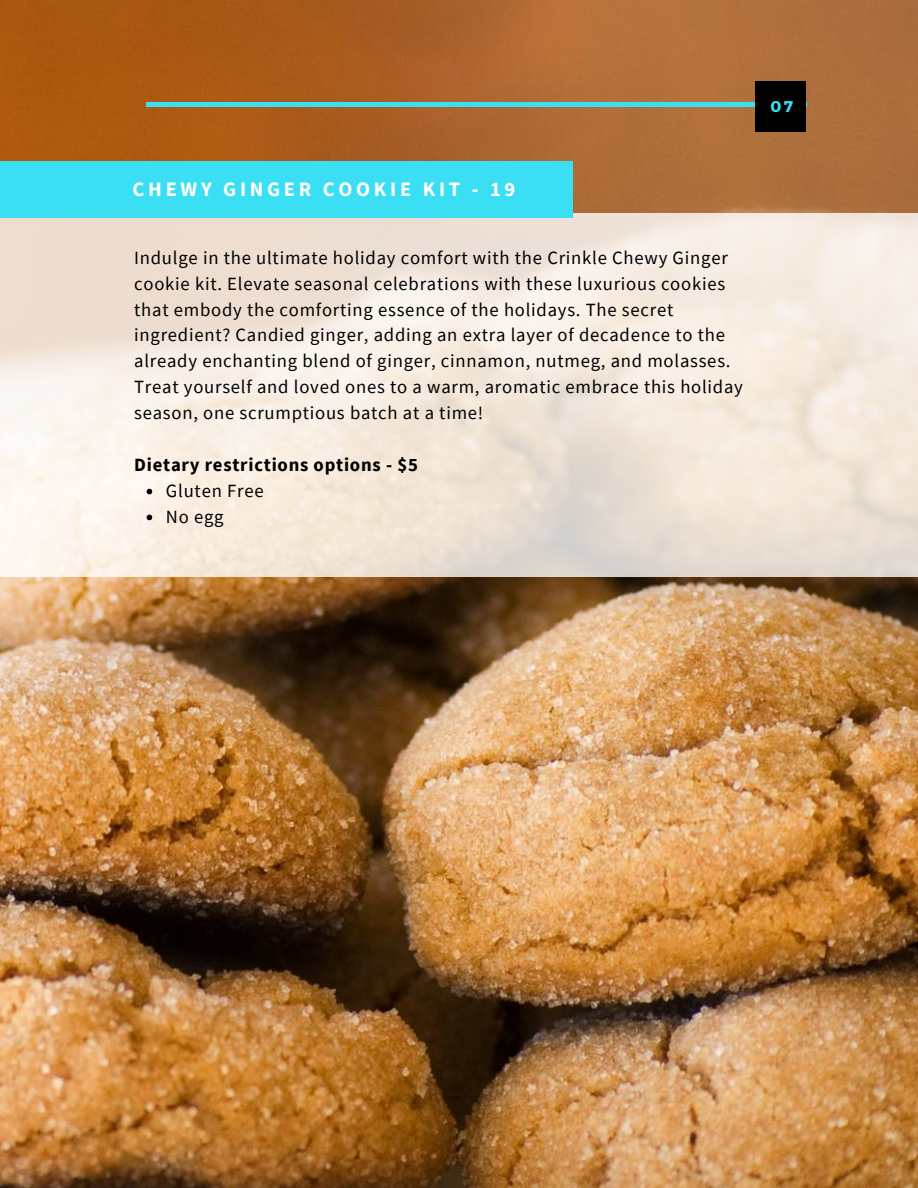
<style>
.page{position:relative;width:918px;height:1188px;background:#fff}
.page>*{position:absolute;margin:0;border:0;box-sizing:border-box;transform-origin:0 0}
.t1{font:700 20.55px "Source Sans Pro";letter-spacing:.18em;color:#fff}
.t2{font:18.75px/25.8px "Source Sans Pro";letter-spacing:.04em;color:#000}
.t3{font:700 18.75px "Source Sans Pro";letter-spacing:.04em;color:#000}
.t4{font:700 15.6px "Montserrat";color:#3bdff3}
</style>
<div class="page">
<img style="left:0;top:0;width:918px;height:1188px">
<svg style="left:0;top:213px;width:918px;height:364px;background:#f2e7dc"></svg>
<div style="left:0;top:161px;width:573px;height:56px;background:#3bdff3"></div>
<svg style="left:147px;top:489px;width:5px;height:5px"></svg>
<svg style="left:147px;top:515px;width:5px;height:5px"></svg>
<hr style="left:146px;top:103px;width:660px;height:3px;background:#3bdff3">
<div style="left:755px;top:81px;width:51px;height:51px;background:#000"></div>
<p class="t1" style="left:133px;top:176px;width:384px">CHEWY GINGER COOKIE KIT - 19</p>
<p class="t2" style="left:134px;top:244px;width:610px">Indulge in the ultimate holiday comfort with the Crinkle Chewy Ginger cookie kit. Elevate seasonal celebrations with these luxurious cookies that embody the comforting essence of the holidays. The secret ingredient? Candied ginger, adding an extra layer of decadence to the already enchanting blend of ginger, cinnamon, nutmeg, and molasses.<br>Treat yourself and loved ones to a warm, aromatic embrace this holiday season, one scrumptious batch at a time!</p>
<p class="t3" style="left:134px;top:452px;width:285px">Dietary restrictions options - $5</p>
<p class="t2" style="left:166px;top:477px;width:99px">Gluten Free<br>No egg</p>
<p class="t4" style="left:770px;top:97px;width:24px">07</p>
</div>
